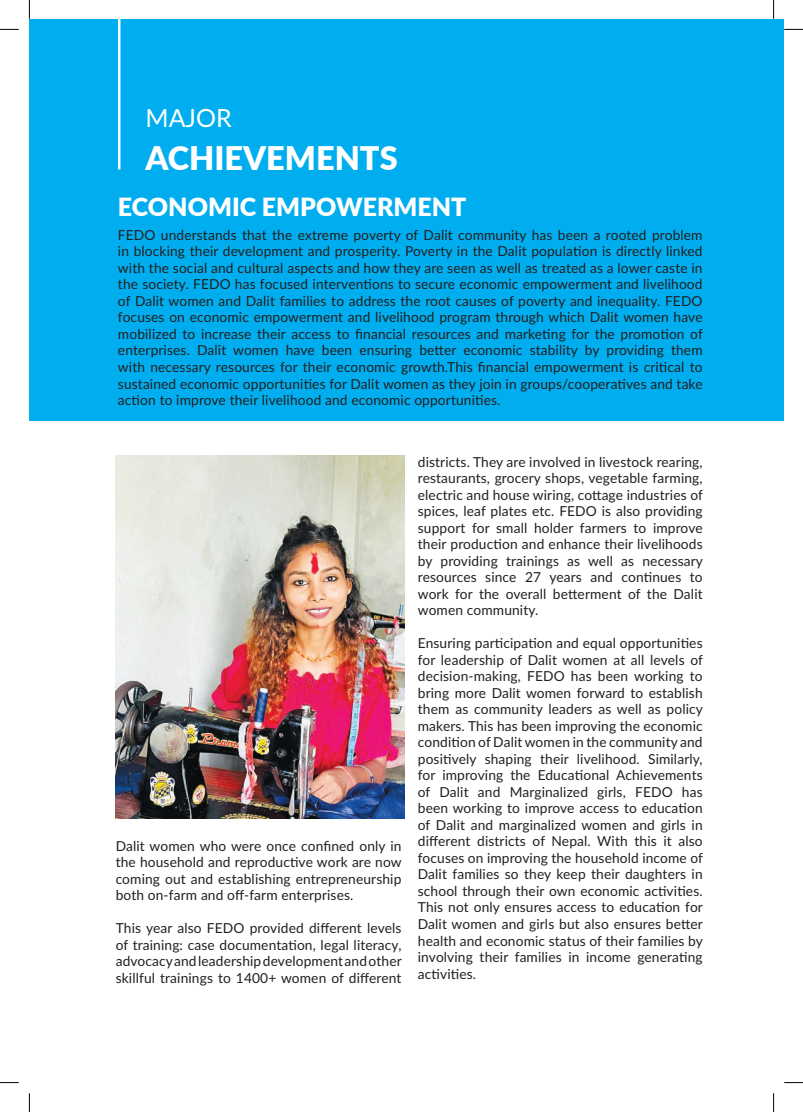
<style>
.page{position:relative;width:803px;height:1112px;background:#fff}
.page>*{position:absolute;margin:0;border:0;box-sizing:border-box;transform-origin:0 0}
.t1{font:900 32.5px "Lato";color:#fff}
.t2{font:900 25px "Lato";color:#fff}
.t3{font:25px "Lato";color:#fff}
.t4{font:13.75px/16.5px "Lato";letter-spacing:.01em;color:#231f20;text-align:justify}
</style>
<div class="page">
<div style="left:29px;top:19px;width:755px;height:402px;background:#00aeef"></div>
<hr style="left:118px;top:19px;width:2px;height:150px;background:#fff">
<img style="left:116px;top:455px;width:289px;height:363px">
<svg style="left:0;top:29px;width:19px;height:1px"></svg>
<svg style="left:784px;top:29px;width:19px;height:1px"></svg>
<svg style="left:0;top:1082px;width:19px;height:1px"></svg>
<svg style="left:784px;top:1082px;width:19px;height:1px"></svg>
<svg style="left:29px;top:0;width:1px;height:19px"></svg>
<svg style="left:29px;top:1093px;width:1px;height:18px"></svg>
<svg style="left:773px;top:0;width:1px;height:19px"></svg>
<svg style="left:773px;top:1093px;width:1px;height:18px"></svg>
<h2 class="t3" style="left:145px;top:100px;width:88px">MAJOR</h2>
<h1 class="t1" style="left:145px;top:133px;width:254px">ACHIEVEMENTS</h1>
<h2 class="t2" style="left:118px;top:188px;width:350px">ECONOMIC EMPOWERMENT</h2>
<p class="t4" style="left:118px;top:226px;width:586px">FEDO understands that the extreme poverty of Dalit community has been a rooted problem in blocking their development and prosperity. Poverty in the Dalit population is directly linked with the social and cultural aspects and how they are seen as well as treated as a lower caste in the society. FEDO has focused interventions to secure economic empowerment and livelihood of Dalit women and Dalit families to address the root causes of poverty and inequality. FEDO focuses on economic empowerment and livelihood program through which Dalit women have mobilized to increase their access to financial resources and marketing for the promotion of enterprises. Dalit women have been ensuring better economic stability by providing them with necessary resources for their economic growth.This financial empowerment is critical to sustained economic opportunities for Dalit women as they join in groups/cooperatives and take action to improve their livelihood and economic opportunities.</p>
<p class="t4" style="left:116px;top:836px;width:287px">Dalit women who were once confined only in the household and reproductive work are now coming out and establishing entrepreneurship both on-farm and off-farm enterprises.</p>
<p class="t4" style="left:116px;top:919px;width:287px">This year also FEDO provided different levels of training: case documentation, legal literacy, advocacy and leadership development and other skillful trainings to 1400+ women of different</p>
<p class="t4" style="left:418px;top:452px;width:287px">districts. They are involved in livestock rearing, restaurants, grocery shops, vegetable farming, electric and house wiring, cottage industries of spices, leaf plates etc. FEDO is also providing support for small holder farmers to improve their production and enhance their livelihoods by providing trainings as well as necessary resources since 27 years and continues to work for the overall betterment of the Dalit women community.</p>
<p class="t4" style="left:418px;top:634px;width:287px">Ensuring participation and equal opportunities for leadership of Dalit women at all levels of decision-making, FEDO has been working to bring more Dalit women forward to establish them as community leaders as well as policy makers. This has been improving the economic condition of Dalit women in the community and positively shaping their livelihood. Similarly, for improving the Educational Achievements of Dalit and Marginalized girls, FEDO has been working to improve access to education of Dalit and marginalized women and girls in different districts of Nepal. With this it also focuses on improving the household income of Dalit families so they keep their daughters in school through their own economic activities.<br>This not only ensures access to education for Dalit women and girls but also ensures better health and economic status of their families by involving their families in income generating activities.</p>
</div>
